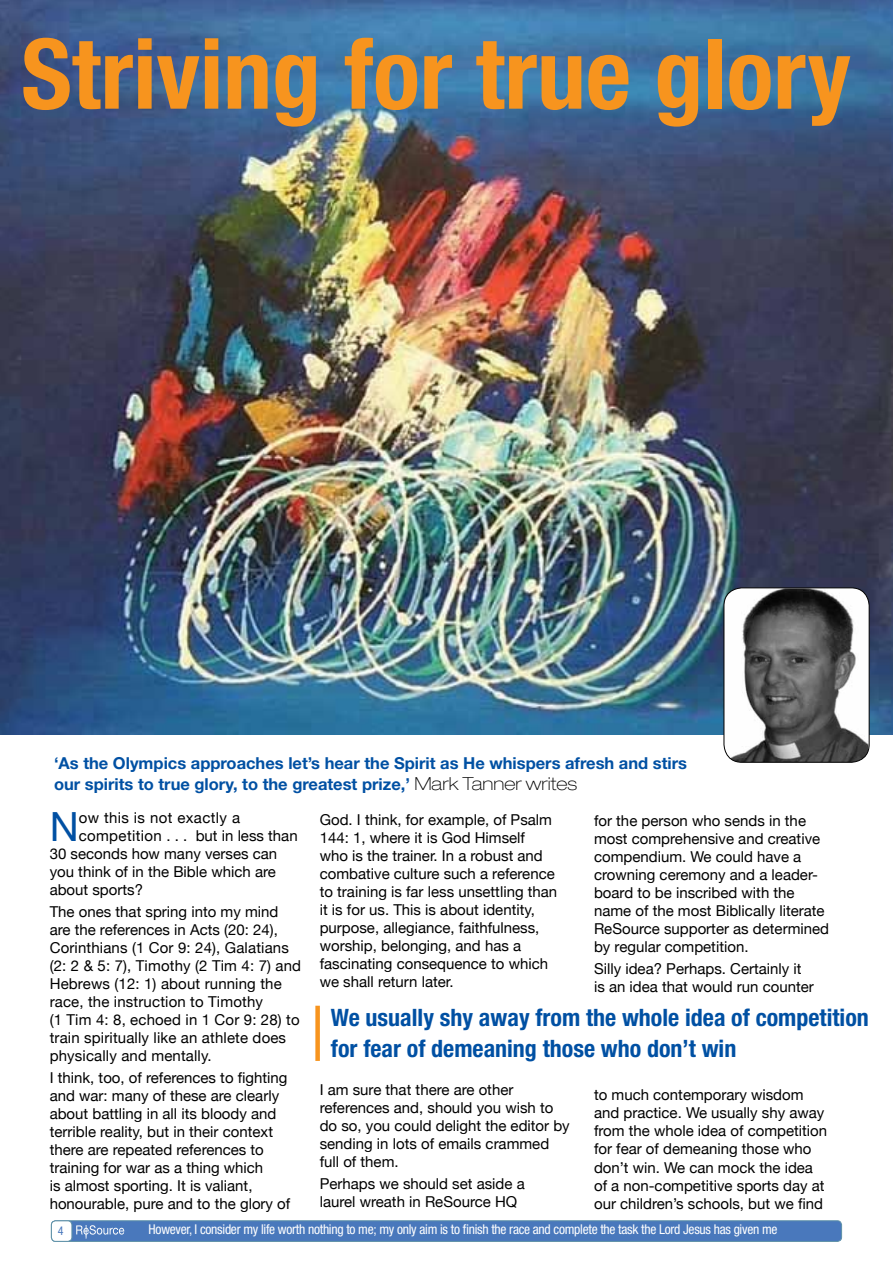
<style>
.page{position:relative;width:893px;height:1263px;background:#fff}
.page>*{position:absolute;margin:0;border:0;box-sizing:border-box;transform-origin:0 0}
.t1{font:700 condensed 97.5px "Helvetica Neue";color:#f7941e}
.t2{font:40.2px "Helvetica Neue";color:#0050a3}
.t3{font:700 condensed 24px/31.2px "Helvetica Neue";color:#0050a3}
.t4{font:700 16.5px/21px "Helvetica Neue";color:#0050a3}
.t5{font:15px/18px "Helvetica Neue";color:#000}
.t6{font:15px "Helvetica Neue";letter-spacing:.025em;color:#000}
.t7{font:condensed 13.5px "Helvetica Neue";letter-spacing:-.02em;color:#fff}
.t8{font:condensed 12px "Helvetica Neue";color:#4978bc}
.s1{font-weight:100;font-stretch:expanded;font-size:18px;color:#000}
</style>
<div class="page">
<img style="left:0;top:0;width:893px;height:734px">
<img style="left:724px;top:588px;width:145px;height:174px">
<div style="left:724px;top:587px;width:145px;height:176px;border:1px solid #000;border-radius:18px"></div>
<div style="left:315px;top:1006px;width:5px;height:55px;background:#f7941e"></div>
<div style="left:51px;top:1221px;width:791px;height:20px;background:#4978bc;border-radius:4px"></div>
<div style="left:51px;top:1220px;width:791px;height:22px;border:1px solid #5e91a8;border-radius:4px"></div>
<div style="left:51px;top:1221px;width:21px;height:20px;background:#fff;border-radius:4px"></div>
<div style="left:51px;top:1220px;width:21px;height:22px;border:1px solid #5e91a8;border-radius:4px"></div>
<svg style="left:76px;top:1225px;width:48px;height:13px"></svg>
<h1 class="t1" style="left:21px;top:15px;width:831px">Striving for true glory</h1>
<p class="t4" style="left:54px;top:752px;width:635px">‘As the Olympics approaches let’s hear the Spirit as He whispers afresh and stirs our spirits to true glory, to the greatest prize,’ <span class="s1">Mark Tanner writes</span></p>
<p class="t5" style="left:594px;top:812px;width:237px">for the person who sends in the most comprehensive and creative compendium. We could have a crowning ceremony and a leader&shy;board to be inscribed with the name of the most Biblically literate<br>ReSource supporter as determined by regular competition.</p>
<p class="t5" style="left:594px;top:960px;width:221px">Silly idea? Perhaps. Certainly it is an idea that would run counter</p>
<h2 class="t2" style="left:50px;top:802px;width:31px">N</h2>
<p class="t6" style="left:79px;top:808px;width:163px">ow this is not exactly a</p>
<p class="t5" style="left:320px;top:810px;width:239px">God. I think, for example, of Psalm 144: 1, where it is God Himself<br>who is the trainer. In a robust and combative culture such a reference to training is far less unsettling than it is for us. This is about identity, purpose, allegiance, faithfulness, worship, belonging, and has a fascinating consequence to which we shall return later.</p>
<p class="t6" style="left:79px;top:826px;width:220px">competition . . . but in less than</p>
<p class="t5" style="left:50px;top:844px;width:229px">30 seconds how many verses can</p>
<p class="t5" style="left:50px;top:862px;width:228px">you think of in the Bible which are</p>
<p class="t5" style="left:50px;top:880px;width:95px">about sports?</p>
<p class="t5" style="left:50px;top:902px;width:253px">The ones that spring into my mind are the references in Acts (20: 24), Corinthians (1 Cor 9: 24), Galatians (2: 2 &amp; 5: 7), Timothy (2 Tim 4: 7) and Hebrews (12: 1) about running the race, the instruction to Timothy<br>(1 Tim 4: 8, echoed in 1 Cor 9: 28) to train spiritually like an athlete does physically and mentally.</p>
<p class="t5" style="left:50px;top:1069px;width:242px">I think, too, of references to fighting and war: many of these are clearly about battling in all its bloody and terrible reality, but in their context there are repeated references to training for war as a thing which<br>is almost sporting. It is valiant, honourable, pure and to the glory of</p>
<h3 class="t3" style="left:331px;top:1001px;width:539px">We usually shy away from the whole idea of competition for fear of demeaning those who don’t win</h3>
<p class="t5" style="left:320px;top:1080px;width:252px">I am sure that there are other references and, should you wish to do so, you could delight the editor by sending in lots of emails crammed full of them.</p>
<p class="t5" style="left:320px;top:1175px;width:207px">Perhaps we should set aside a laurel wreath in ReSource HQ</p>
<p class="t5" style="left:594px;top:1086px;width:235px">to much contemporary wisdom and practice. We usually shy away from the whole idea of competition for fear of demeaning those who don’t win. We can mock the idea of a non-competitive sports day at our children’s schools, but we find</p>
<p class="t8" style="left:58px;top:1223px;width:7px">4</p>
<p class="t7" style="left:148px;top:1222px;width:630px">However, I consider my life worth nothing to me; my only aim is to finish the race and complete the task the Lord Jesus has given me</p>
</div>
